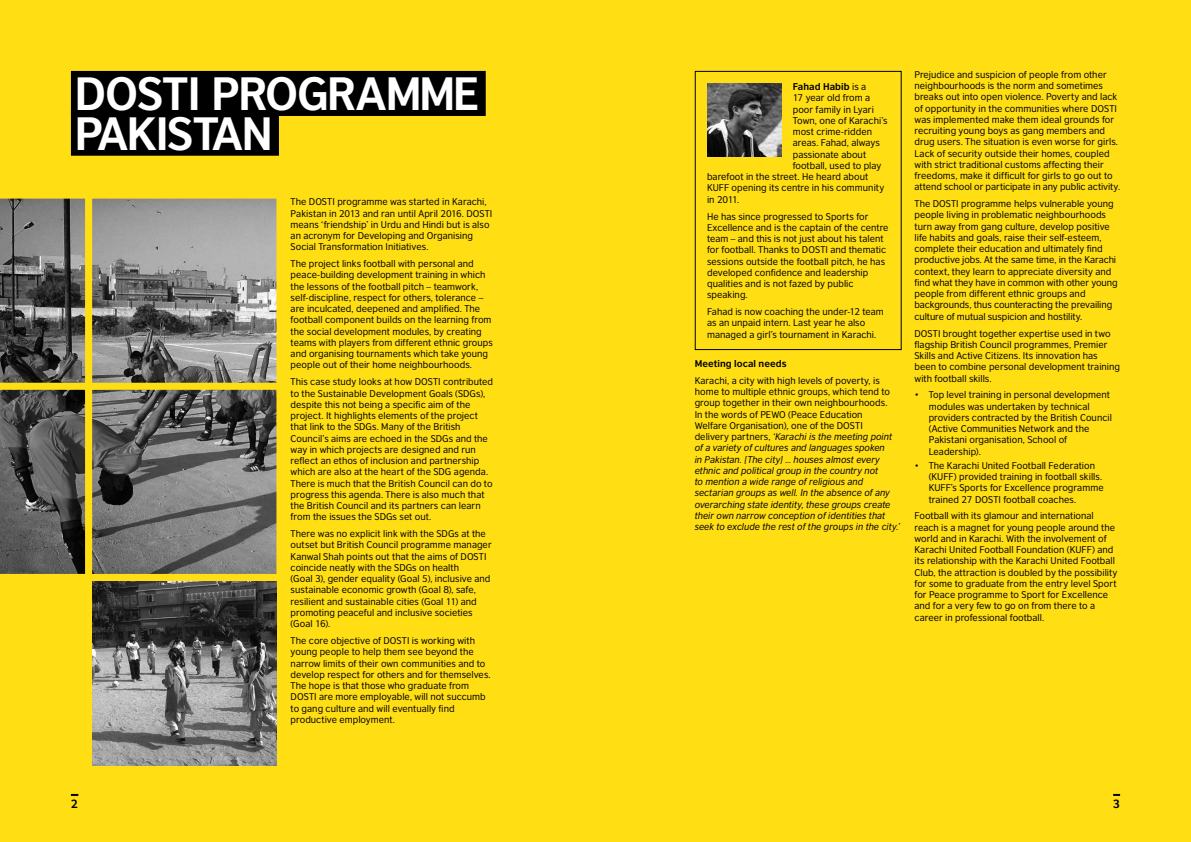
<style>
.page{position:relative;width:1191px;height:842px;background:#ffde14}
.page>*{position:absolute;margin:0;border:0;box-sizing:border-box;transform-origin:0 0}
.t1{font:700 44px "British Council Sans";letter-spacing:-.025em;color:#fff}
.t2{font:700 11.2px "British Council Sans";color:#000}
.t3{font:9.2px/11.2px "British Council Sans";color:#000}
.t4{font:italic 9.2px/11.2px "British Council Sans";color:#000}
.t5{font:700 9.2px "British Council Sans";letter-spacing:.005em;color:#000}
.s1{font-weight:400}
.s2{font-style:normal}
</style>
<div class="page">
<img style="left:0;top:199px;width:276px;height:375px">
<img style="left:92px;top:581px;width:184px;height:184px">
<div style="left:694px;top:71px;width:207px;height:279px;border:1px solid #000"></div>
<img style="left:707px;top:83px;width:74px;height:74px">
<div style="left:71px;top:111px;width:208px;height:45px;background:#000"></div>
<div style="left:71px;top:71px;width:415px;height:45px;background:#000"></div>
<svg style="left:1113px;top:794px;width:7px;height:2px"></svg>
<svg style="left:71px;top:794px;width:7px;height:2px"></svg>
<h1 class="t1" style="left:74px;top:65px;width:407px">DOSTI PROGRAMME</h1>
<h1 class="t1" style="left:75px;top:105px;width:200px">PAKISTAN</h1>
<p class="t3" style="left:291px;top:196px;width:203px">The DOSTI programme was started in Karachi, Pakistan in 2013 and ran until April 2016. DOSTI means ‘friendship’ in Urdu and Hindi but is also an acronym for Developing and Organising Social Transformation Initiatives.</p>
<p class="t3" style="left:291px;top:258px;width:204px">The project links football with personal and peace-building development training in which the lessons of the football pitch – teamwork, self-discipline, respect for others, tolerance – are inculcated, deepened and amplified. The football component builds on the learning from the social development modules, by creating teams with players from different ethnic groups and organising tournaments which take young people out of their home neighbourhoods.</p>
<p class="t3" style="left:291px;top:376px;width:204px">This case study looks at how DOSTI contributed to the Sustainable Development Goals (SDGs), despite this not being a specific aim of the project. It highlights elements of the project that link to the SDGs. Many of the British Council’s aims are echoed in the SDGs and the way in which projects are designed and run reflect an ethos of inclusion and partnership which are also at the heart of the SDG agenda.<br>There is much that the British Council can do to progress this agenda. There is also much that the British Council and its partners can learn from the issues the SDGs set out.</p>
<p class="t3" style="left:291px;top:528px;width:202px">There was no explicit link with the SDGs at the outset but British Council programme manager Kanwal Shah points out that the aims of DOSTI coincide neatly with the SDGs on health<br>(Goal 3), gender equality (Goal 5), inclusive and sustainable economic growth (Goal 8), safe, resilient and sustainable cities (Goal 11) and promoting peaceful and inclusive societies (Goal 16).</p>
<p class="t3" style="left:291px;top:635px;width:202px">The core objective of DOSTI is working with young people to help them see beyond the narrow limits of their own communities and to develop respect for others and for themselves.<br>The hope is that those who graduate from DOSTI are more employable, will not succumb to gang culture and will eventually find productive employment.</p>
<p class="t5" style="left:792px;top:81px;width:75px">Fahad Habib <span class="s1">is a</span></p>
<p class="t3" style="left:793px;top:92px;width:79px">17 year old from a</p>
<p class="t3" style="left:793px;top:104px;width:83px">poor family in Lyari</p>
<p class="t3" style="left:793px;top:115px;width:96px">Town, one of Karachi’s</p>
<p class="t3" style="left:793px;top:126px;width:81px">most crime-ridden</p>
<p class="t3" style="left:793px;top:137px;width:89px">areas. Fahad, always</p>
<p class="t3" style="left:793px;top:149px;width:75px">passionate about</p>
<p class="t3" style="left:793px;top:160px;width:90px">football, used to play</p>
<p class="t3" style="left:707px;top:171px;width:163px">barefoot in the street. He heard about</p>
<p class="t3" style="left:707px;top:182px;width:179px">KUFF opening its centre in his community</p>
<p class="t3" style="left:707px;top:193px;width:34px">in 2011.</p>
<p class="t3" style="left:707px;top:210px;width:183px">He has since progressed to Sports for Excellence and is the captain of the centre team – and this is not just about his talent for football. Thanks to DOSTI and thematic sessions outside the football pitch, he has developed confidence and leadership qualities and is not fazed by public speaking.</p>
<p class="t3" style="left:707px;top:306px;width:178px">Fahad is now coaching the under-12 team as an unpaid intern. Last year he also managed a girl’s tournament in Karachi.</p>
<p class="t5" style="left:694px;top:358px;width:93px">Meeting local needs</p>
<p class="t4" style="left:694px;top:375px;width:207px"><span class="s2">Karachi, a city with high levels of poverty, is home to multiple ethnic groups, which tend to group together in their own neighbourhoods.<br>In the words of PEWO (Peace Education<br>Welfare Organisation), one of the DOSTI<br>delivery partners,</span> ‘Karachi is the meeting point of a variety of cultures and languages spoken<br>in Pakistan. [The city] … houses almost every ethnic and political group in the country not<br>to mention a wide range of religious and sectarian groups as well. In the absence of any overarching state identity, these groups create their own narrow conception of identities that seek to exclude the rest of the groups in the city.’</p>
<p class="t3" style="left:914px;top:69px;width:207px">Prejudice and suspicion of people from other neighbourhoods is the norm and sometimes breaks out into open violence. Poverty and lack of opportunity in the communities where DOSTI was implemented make them ideal grounds for recruiting young boys as gang members and drug users. The situation is even worse for girls.<br>Lack of security outside their homes, coupled with strict traditional customs affecting their freedoms, make it difficult for girls to go out to attend school or participate in any public activity.</p>
<p class="t3" style="left:914px;top:198px;width:205px">The DOSTI programme helps vulnerable young people living in problematic neighbourhoods turn away from gang culture, develop positive life habits and goals, raise their self-esteem, complete their education and ultimately find productive jobs. At the same time, in the Karachi context, they learn to appreciate diversity and find what they have in common with other young people from different ethnic groups and backgrounds, thus counteracting the prevailing culture of mutual suspicion and hostility.</p>
<p class="t3" style="left:914px;top:327px;width:207px">DOSTI brought together expertise used in two flagship British Council programmes, Premier Skills and Active Citizens. Its innovation has been to combine personal development training with football skills.</p>
<p class="t3" style="left:928px;top:389px;width:185px;text-indent:-14px">• Top level training in personal development modules was undertaken by technical providers contracted by the British Council (Active Communities Network and the Pakistani organisation, School of Leadership).</p>
<p class="t3" style="left:928px;top:460px;width:176px;text-indent:-14px">• The Karachi United Football Federation (KUFF) provided training in football skills.<br>KUFF’s Sports for Excellence programme trained 27 DOSTI football coaches.</p>
<p class="t3" style="left:914px;top:510px;width:204px">Football with its glamour and international reach is a magnet for young people around the world and in Karachi. With the involvement of Karachi United Football Foundation (KUFF) and its relationship with the Karachi United Football Club, the attraction is doubled by the possibility for some to graduate from the entry level Sport for Peace programme to Sport for Excellence and for a very few to go on from there to a career in professional football.</p>
<p class="t2" style="left:71px;top:796px;width:9px">2</p>
<p class="t2" style="left:1112px;top:796px;width:9px">3</p>
</div>
